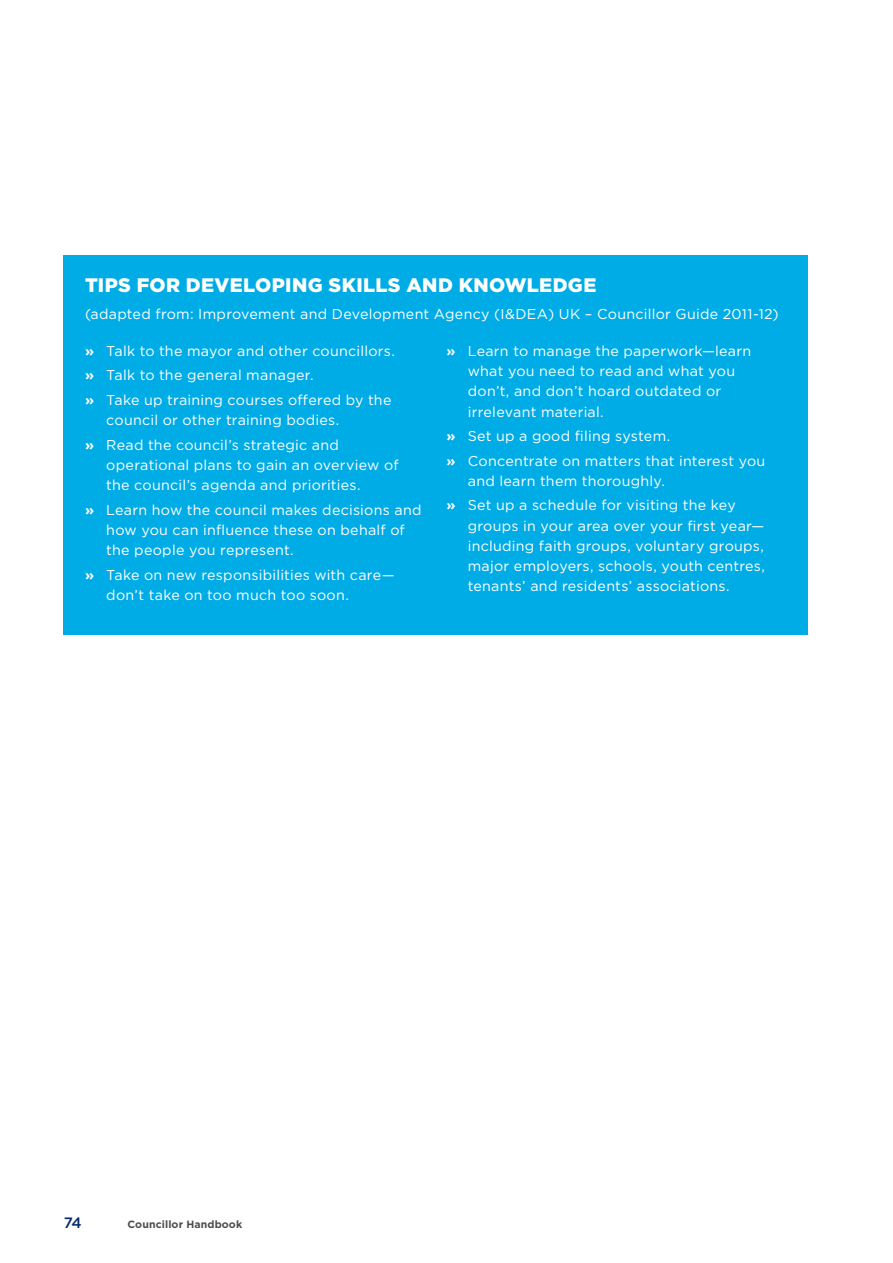
<style>
.page{position:relative;width:893px;height:1263px;background:#fff}
.page>*{position:absolute;margin:0;border:0;box-sizing:border-box;transform-origin:0 0}
.t1{font:900 19.5px "Gotham";letter-spacing:.02em;color:#fff}
.t2{font:500 15px "Gotham";color:#002a6d}
.t3{font:14.25px/20.2px "Gotham";letter-spacing:.02em;color:#fff}
.t4{font:700 10.5px "Gotham";letter-spacing:.01em;color:#4d4d4f}
.s1{font-weight:700}
</style>
<div class="page">
<div style="left:64px;top:255px;width:744px;height:379px;background:#00ace6"></div>
<h1 class="t1" style="left:85px;top:272px;width:513px">TIPS FOR DEVELOPING SKILLS AND KNOWLEDGE</h1>
<p class="t3" style="left:85px;top:303px;width:695px">(adapted from: Improvement and Development Agency (I&amp;DEA) UK – Councillor Guide 2011-12)</p>
<p class="t3" style="left:85px;top:338px;width:311px;line-height:24.5px"><span class="s1">»</span> Talk to the mayor and other councillors. <span class="s1">»</span> Talk to the general manager.<br><span class="s1">»</span> Take up training courses offered by the</p>
<p class="t3" style="left:85px;top:408px;width:256px;line-height:24.5px;text-align:right">council or other training bodies.<br><span class="s1">»</span> Read the council’s strategic and</p>
<p class="t3" style="left:106px;top:454px;width:294px">operational plans to gain an overview of the council’s agenda and priorities.</p>
<p class="t3" style="left:106px;top:499px;width:317px;text-indent:-21px"><span class="s1">»</span> Learn how the council makes decisions and how you can influence these on behalf of the people you represent.</p>
<p class="t3" style="left:106px;top:564px;width:290px;text-indent:-21px"><span class="s1">»</span> Take on new responsibilities with care— don’t take on too much too soon.</p>
<p class="t3" style="left:468px;top:340px;width:285px;text-indent:-21px"><span class="s1">»</span> Learn to manage the paperwork—learn what you need to read and what you don’t, and don’t hoard outdated or irrelevant material.</p>
<p class="t3" style="left:446px;top:424px;width:320px;line-height:24.5px"><span class="s1">»</span> Set up a good filing system.<br><span class="s1">»</span> Concentrate on matters that interest you</p>
<p class="t3" style="left:446px;top:468px;width:291px;line-height:24.5px;text-indent:21px">and learn them thoroughly.<br><span class="s1">»</span> Set up a schedule for visiting the key</p>
<p class="t3" style="left:468px;top:515px;width:299px;text-align:justify">groups in your area over your first year— including faith groups, voluntary groups, major employers, schools, youth centres, tenants’ and residents’ associations.</p>
<p class="t2" style="left:64px;top:1213px;width:20px">74</p>
<p class="t4" style="left:128px;top:1217px;width:116px">Councillor Handbook</p>
</div>
